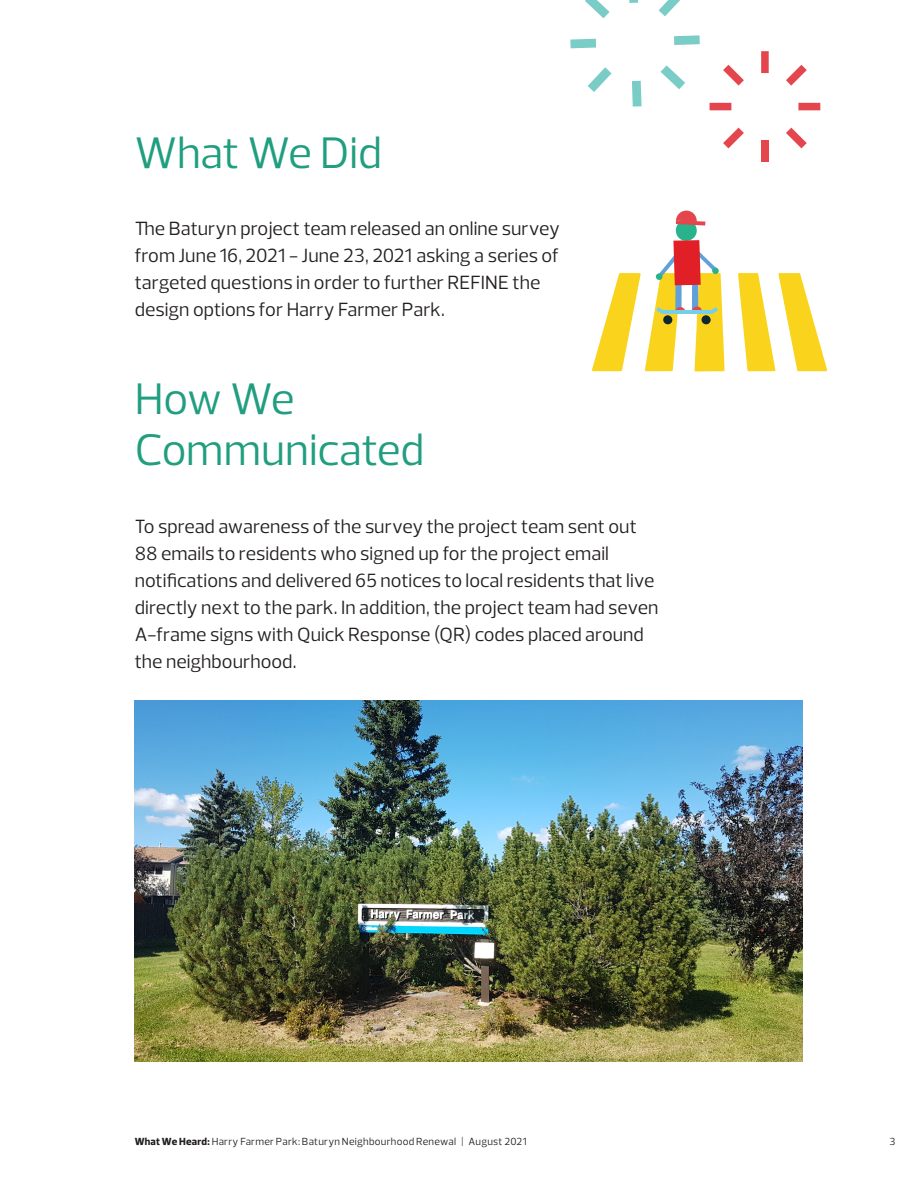
<style>
.page{position:relative;width:918px;height:1188px;background:#fff}
.page>*{position:absolute;margin:0;border:0;box-sizing:border-box;transform-origin:0 0}
.Subtitle_Doc{font:45px/51px "Prelo";letter-spacing:-.005em;color:#209e7f}
.Body_Large_Docs{font:19.5px/27px "Prelo";color:#231f20}
.t1{font:10.5px "Prelo";letter-spacing:.025em;color:#231f20}
.s1{font-weight:800}
</style>
<div class="page">
<svg style="left:632px;top:81px;width:10px;height:26px"></svg>
<svg style="left:629px;top:0;width:9px;height:3px"></svg>
<svg style="left:570px;top:39px;width:26px;height:9px"></svg>
<svg style="left:674px;top:35px;width:26px;height:10px"></svg>
<svg style="left:588px;top:67px;width:24px;height:25px"></svg>
<svg style="left:659px;top:0;width:21px;height:16px"></svg>
<svg style="left:585px;top:0;width:25px;height:18px"></svg>
<svg style="left:661px;top:65px;width:24px;height:24px"></svg>
<img style="left:135px;top:701px;width:668px;height:360px">
<svg style="left:738px;top:273px;width:90px;height:99px"></svg>
<div style="left:676px;top:220px;width:21px;height:21px;background:#29b38c;border-radius:50%"></div>
<svg style="left:676px;top:210px;width:29px;height:16px"></svg>
<svg style="left:592px;top:240px;width:133px;height:132px"></svg>
<div style="left:663px;top:315px;width:9px;height:9px;background:#0d2630;border-radius:50%"></div>
<div style="left:702px;top:315px;width:9px;height:9px;background:#0d2630;border-radius:50%"></div>
<svg style="left:761px;top:51px;width:8px;height:22px"></svg>
<div style="left:761px;top:140px;width:8px;height:22px;background:#e3474d"></div>
<svg style="left:798px;top:103px;width:22px;height:7px"></svg>
<svg style="left:710px;top:103px;width:21px;height:7px"></svg>
<svg style="left:786px;top:65px;width:21px;height:21px"></svg>
<svg style="left:723px;top:128px;width:21px;height:20px"></svg>
<svg style="left:786px;top:128px;width:21px;height:20px"></svg>
<svg style="left:723px;top:65px;width:21px;height:21px"></svg>
<p class="Subtitle_Doc" style="left:135px;top:127px;width:249px">What We Did</p>
<p class="Body_Large_Docs" style="left:135px;top:215px;width:427px">The Baturyn project team released an online survey from June 16, 2021 - June 23, 2021 asking a series of targeted questions in order to further REFINE the design options for Harry Farmer Park.</p>
<p class="Subtitle_Doc" style="left:135px;top:374px;width:291px">How We<br>Communicated</p>
<p class="Body_Large_Docs" style="left:135px;top:513px;width:525px">To spread awareness of the survey the project team sent out 88 emails to residents who signed up for the project email notifications and delivered 65 notices to local residents that live directly next to the park. In addition, the project team had seven A-frame signs with Quick Response (QR) codes placed around the neighbourhood.</p>
<p class="t1" style="left:135px;top:1135px;width:393px"><span class="s1">What We Heard:</span> Harry Farmer Park: Baturyn Neighbourhood Renewal | August 2021</p>
<p class="t1" style="left:889px;top:1135px;width:7px">3</p>
</div>
